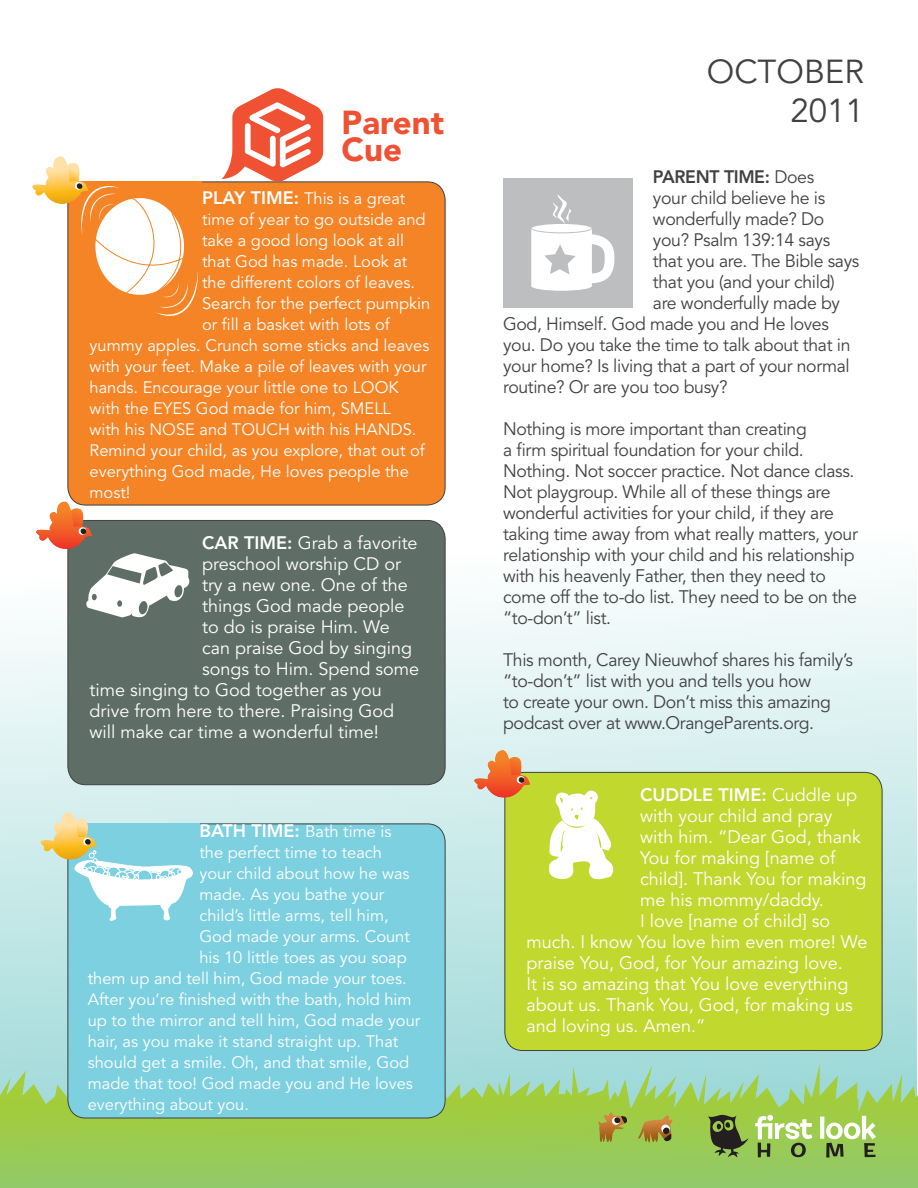
<style>
.page{position:relative;width:918px;height:1188px;background:#fff}
.page>*{position:absolute;margin:0;border:0;box-sizing:border-box;transform-origin:0 0}
.t1{font:33px/39.6px "Avenir";color:#414042;text-align:right}
.t2{font:900 33px/27px "Avenir";color:#f05133}
.t3{font:18px/21px "Avenir";letter-spacing:-.02em;color:#414042}
.t4{font:18px "Avenir";color:#fff}
.t5{font:800 18px "Avenir";color:#fff}
.t6{font:800 18px "Avenir";letter-spacing:-.02em;color:#414042}
.t7{font:16.5px "Avenir";color:#fff}
.s1{font-weight:800;font-size:18px}
.s2{font-weight:800}
.s3{font-weight:400}
</style>
<div class="page">
<img style="left:0;top:116px;width:917px;height:1072px">
<img style="left:0;top:1076px;width:21px;height:112px">
<img style="left:598px;top:1112px;width:29px;height:30px">
<svg style="left:612px;top:1116px;width:16px;height:9px"></svg>
<img style="left:638px;top:1115px;width:35px;height:28px">
<svg style="left:661px;top:1124px;width:10px;height:18px"></svg>
<div style="left:68px;top:182px;width:377px;height:323px;background:#f58427;border-radius:18px"></div>
<div style="left:72px;top:182px;width:130px;height:143px;background:#f58427"></div>
<img style="left:54px;top:163px;width:26px;height:22px">
<img style="left:32px;top:167px;width:28px;height:37px">
<svg style="left:74px;top:180px;width:125px;height:136px"></svg>
<div style="left:68px;top:824px;width:377px;height:294px;background:#7dd0e0;border-radius:18px"></div>
<div style="left:70px;top:823px;width:129px;height:130px;background:#7dd0e0"></div>
<img style="left:62px;top:819px;width:26px;height:22px">
<img style="left:40px;top:822px;width:29px;height:38px">
<svg style="left:73px;top:837px;width:120px;height:84px"></svg>
<div style="left:68px;top:520px;width:377px;height:265px;background:#5e6e66;border-radius:18px"></div>
<div style="left:68px;top:520px;width:378px;height:265px;border:1px solid #414042;border-radius:18px"></div>
<svg style="left:86px;top:553px;width:104px;height:65px"></svg>
<img style="left:58px;top:508px;width:26px;height:23px">
<img style="left:36px;top:512px;width:27px;height:37px">
<svg style="left:78px;top:527px;width:9px;height:8px"></svg>
<div style="left:505px;top:772px;width:377px;height:279px;background:#c1d82f;border-radius:18px"></div>
<div style="left:504px;top:772px;width:378px;height:279px;border:1px solid #414042;border-radius:18px"></div>
<svg style="left:549px;top:790px;width:65px;height:90px"></svg>
<img style="left:496px;top:757px;width:26px;height:22px">
<img style="left:474px;top:760px;width:28px;height:38px">
<svg style="left:516px;top:775px;width:9px;height:9px"></svg>
<svg style="left:708px;top:1115px;width:41px;height:43px;background:#627b39"></svg>
<svg style="left:755px;top:1115px;width:121px;height:43px"></svg>
<div style="left:503px;top:178px;width:130px;height:129px;background:#bcbec0"></div>
<svg style="left:531px;top:194px;width:84px;height:97px"></svg>
<svg style="left:222px;top:88px;width:101px;height:94px"></svg>
<h1 class="t2" style="left:342px;top:110px;width:104px">Parent<br>Cue</h1>
<p class="t7" style="left:202px;top:191px;width:205px"><span class="s1">PLAY TIME:</span> This is a great</p>
<p class="t7" style="left:202px;top:212px;width:225px">time of year to go outside and</p>
<p class="t7" style="left:202px;top:233px;width:203px">take a good long look at all</p>
<p class="t7" style="left:202px;top:254px;width:207px">that God has made. Look at</p>
<p class="t7" style="left:202px;top:275px;width:214px">the different colors of leaves.</p>
<p class="t7" style="left:202px;top:296px;width:230px">Search for the perfect pumpkin</p>
<p class="t7" style="left:202px;top:317px;width:189px">or fill a basket with lots of</p>
<p class="t7" style="left:90px;top:338px;width:341px">yummy apples. Crunch some sticks and leaves</p>
<p class="t7" style="left:90px;top:359px;width:339px">with your feet. Make a pile of leaves with your</p>
<p class="t7" style="left:90px;top:380px;width:311px">hands. Encourage your little one to LOOK</p>
<p class="t7" style="left:90px;top:401px;width:303px">with the EYES God made for him, SMELL</p>
<p class="t7" style="left:90px;top:422px;width:328px">with his NOSE and TOUCH with his HANDS.</p>
<p class="t7" style="left:90px;top:443px;width:337px">Remind your child, as you explore, that out of</p>
<p class="t7" style="left:90px;top:464px;width:321px">everything God made, He loves people the</p>
<p class="t7" style="left:90px;top:485px;width:42px">most!</p>
<p class="t4" style="left:202px;top:535px;width:217px"><span class="s2">CAR TIME:</span> Grab a favorite</p>
<p class="t4" style="left:202px;top:556px;width:200px">preschool worship CD or</p>
<p class="t4" style="left:202px;top:577px;width:207px">try a new one. One of the</p>
<p class="t4" style="left:202px;top:598px;width:204px">things God made people</p>
<p class="t4" style="left:202px;top:619px;width:189px">to do is praise Him. We</p>
<p class="t4" style="left:202px;top:640px;width:212px">can praise God by singing</p>
<p class="t4" style="left:202px;top:661px;width:219px">songs to Him. Spend some</p>
<p class="t4" style="left:90px;top:682px;width:294px">time singing to God together as you</p>
<p class="t4" style="left:90px;top:703px;width:306px">drive from here to there. Praising God</p>
<p class="t4" style="left:90px;top:724px;width:291px">will make car time a wonderful time!</p>
<p class="t7" style="left:199px;top:825px;width:194px"><span class="s1">BATH TIME:</span> Bath time is</p>
<p class="t7" style="left:199px;top:846px;width:184px">the perfect time to teach</p>
<p class="t7" style="left:199px;top:867px;width:212px">your child about how he was</p>
<p class="t7" style="left:199px;top:888px;width:186px">made. As you bathe your</p>
<p class="t7" style="left:199px;top:909px;width:191px">child’s little arms, tell him,</p>
<p class="t7" style="left:199px;top:930px;width:212px">God made your arms. Count</p>
<p class="t7" style="left:199px;top:951px;width:209px">his 10 little toes as you soap</p>
<p class="t7" style="left:88px;top:972px;width:321px">them up and tell him, God made your toes.</p>
<p class="t7" style="left:88px;top:993px;width:325px">After you’re finished with the bath, hold him</p>
<p class="t7" style="left:88px;top:1014px;width:334px">up to the mirror and tell him, God made your</p>
<p class="t7" style="left:88px;top:1035px;width:312px">hair, as you make it stand straight up. That</p>
<p class="t7" style="left:88px;top:1056px;width:323px">should get a smile. Oh, and that smile, God</p>
<p class="t7" style="left:88px;top:1077px;width:327px">made that too! God made you and He loves</p>
<p class="t7" style="left:88px;top:1098px;width:163px">everything about you.</p>
<h1 class="t1" style="left:707px;top:55px;width:159px">OCTOBER<br>2011</h1>
<p class="t6" style="left:653px;top:166px;width:163px">PARENT TIME: <span class="s3">Does</span></p>
<p class="t3" style="left:653px;top:189px;width:174px">your child believe he is</p>
<p class="t3" style="left:653px;top:210px;width:173px">wonderfully made? Do</p>
<p class="t3" style="left:653px;top:231px;width:179px">you? Psalm 139:14 says</p>
<p class="t3" style="left:653px;top:252px;width:208px">that you are. The Bible says</p>
<p class="t3" style="left:653px;top:273px;width:183px">that you (and your child)</p>
<p class="t3" style="left:653px;top:294px;width:188px">are wonderfully made by</p>
<p class="t3" style="left:503px;top:315px;width:327px">God, Himself. God made you and He loves</p>
<p class="t3" style="left:503px;top:336px;width:349px">you. Do you take the time to talk about that in</p>
<p class="t3" style="left:503px;top:357px;width:348px">your home? Is living that a part of your normal</p>
<p class="t3" style="left:503px;top:378px;width:226px">routine? Or are you too busy?</p>
<p class="t3" style="left:503px;top:420px;width:356px">Nothing is more important than creating<br>a firm spiritual foundation for your child.<br>Nothing. Not soccer practice. Not dance class.<br>Not playgroup. While all of these things are wonderful activities for your child, if they are taking time away from what really matters, your relationship with your child and his relationship with his heavenly Father, then they need to come off the to-do list. They need to be on the “to-don’t” list.</p>
<p class="t3" style="left:503px;top:651px;width:351px">This month, Carey Nieuwhof shares his family’s “to-don’t” list with you and tells you how<br>to create your own. Don’t miss this amazing podcast over at www.OrangeParents.org.</p>
<p class="t5" style="left:640px;top:785px;width:218px">CUDDLE TIME: <span class="s3">Cuddle up</span></p>
<p class="t4" style="left:640px;top:808px;width:194px">with your child and pray</p>
<p class="t4" style="left:640px;top:829px;width:222px">with him. “Dear God, thank</p>
<p class="t4" style="left:640px;top:850px;width:197px">You for making [name of</p>
<p class="t4" style="left:640px;top:871px;width:228px">child]. Thank You for making</p>
<p class="t4" style="left:640px;top:892px;width:185px">me his mommy/daddy.</p>
<p class="t4" style="left:640px;top:913px;width:192px">I love [name of child] so</p>
<p class="t4" style="left:526px;top:934px;width:342px">much. I know You love him even more! We</p>
<p class="t4" style="left:526px;top:955px;width:318px">praise You, God, for Your amazing love.</p>
<p class="t4" style="left:526px;top:976px;width:324px">It is so amazing that You love everything</p>
<p class="t4" style="left:526px;top:997px;width:328px">about us. Thank You, God, for making us</p>
<p class="t4" style="left:526px;top:1018px;width:181px">and loving us. Amen.”</p>
</div>
